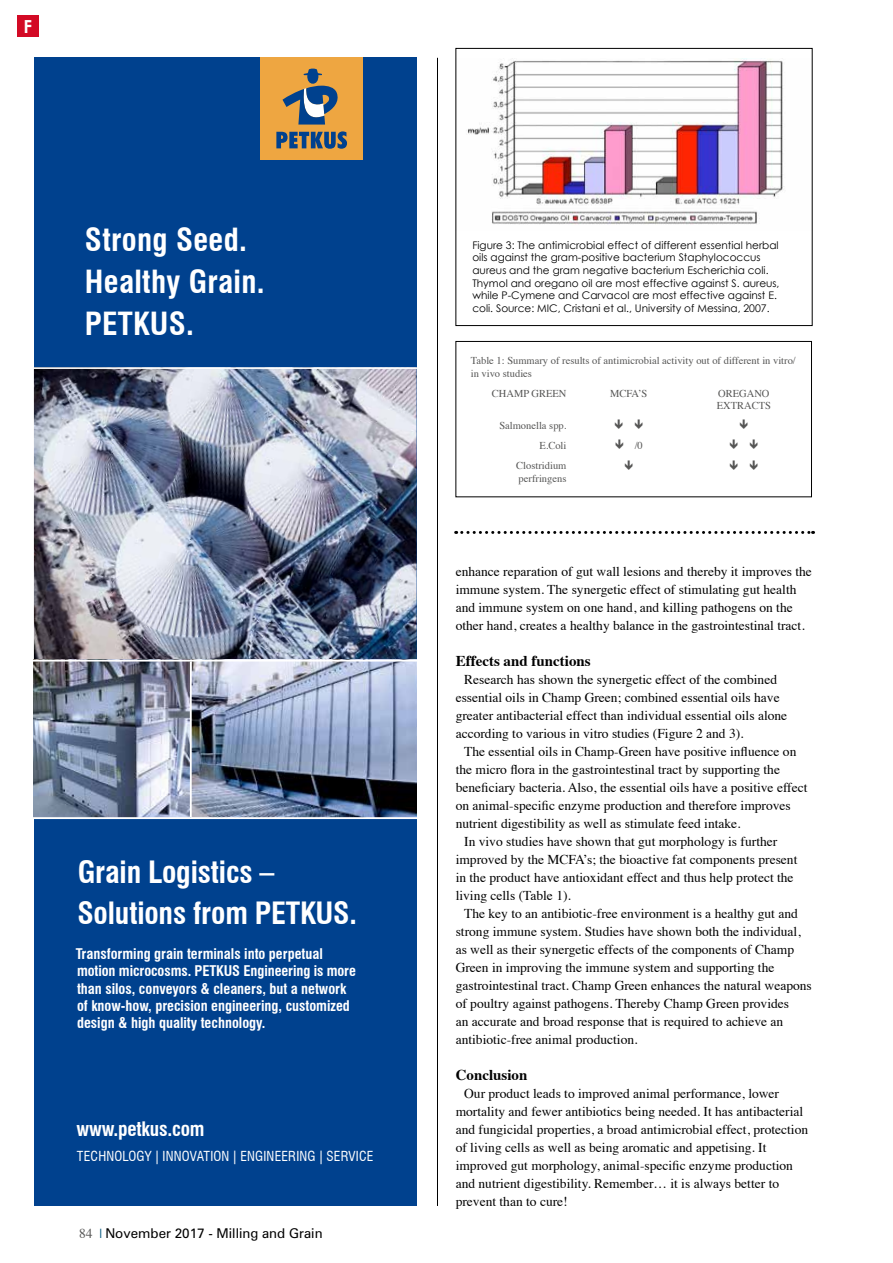
<style>
.page{position:relative;width:893px;height:1263px;background:#fff}
.page>*{position:absolute;margin:0;border:0;box-sizing:border-box;transform-origin:0 0}
.t1{font:700 condensed 31.2px/41.5px "Swiss 721 BT";letter-spacing:.01em;color:#fff}
.t2{font:700 condensed 30px/40.5px "Swiss 721 BT";letter-spacing:-.005em;color:#fff}
.t3{font:700 condensed 19.5px "Swiss 721 BT";letter-spacing:-.01em;color:#fff}
.t4{font:700 18px "Century Gothic";color:#fff}
.t5{font:700 15px "Times";color:#000}
.t6{font:700 condensed 14.4px/17.2px "Swiss 721 BT";color:#fff}
.t7{font:13.5px/18px "Times";color:#000}
.t8{font:condensed 13.5px "Swiss 721 BT";letter-spacing:.015em;color:#fff}
.t9{font:13.5px "Zurich BT";color:#000}
.t10{font:10.5px/12.6px "Century Gothic";color:#000}
.t11{font:10.5px/12.6px "Times";color:#565655}
.s1{font-family:"Times";color:#565655}
.s2{font-family:"Times";color:#00557e}
</style>
<div class="page">
<img style="left:466px;top:59px;width:318px;height:166px">
<div style="left:455px;top:48px;width:358px;height:278px;border:1px solid #000"></div>
<div style="left:455px;top:341px;width:357px;height:156px;border:1px solid #000"></div>
<div style="left:34px;top:58px;width:383px;height:1148px;background:#00418e"></div>
<div style="left:260px;top:58px;width:102px;height:102px;background:#eea641"></div>
<svg style="left:282px;top:68px;width:56px;height:57px"></svg>
<svg style="left:276px;top:131px;width:71px;height:18px"></svg>
<img style="left:34px;top:369px;width:383px;height:291px">
<img style="left:34px;top:661px;width:156px;height:156px">
<img style="left:192px;top:661px;width:225px;height:156px">
<hr style="left:34px;top:660px;width:383px;height:1px;background:#fff">
<hr style="left:190px;top:661px;width:2px;height:156px;background:#fff">
<hr style="left:34px;top:367px;width:383px;height:2px;background:#fff">
<hr style="left:34px;top:817px;width:383px;height:2px;background:#fff">
<hr style="left:437px;top:58px;width:1px;height:1148px;background:#000">
<svg style="left:456px;top:531px;width:358px;height:3px"></svg>
<div style="left:17px;top:16px;width:22px;height:21px;background:#d30a25"></div>
<h3 class="t4" style="left:24px;top:15px;width:10px">F</h3>
<h1 class="t1" style="left:85px;top:219px;width:181px">Strong Seed.<br>Healthy Grain.<br>PETKUS.</h1>
<h2 class="t2" style="left:77px;top:852px;width:281px">Grain Logistics –<br>Solutions from PETKUS.</h2>
<p class="t6" style="left:76px;top:945px;width:282px">Transforming grain terminals into perpetual motion microcosms. PETKUS Engineering is more than silos, conveyors &amp; cleaners, but a network of know-how, precision engineering, customized design &amp; high quality technology.</p>
<h3 class="t3" style="left:77px;top:1117px;width:129px">www.petkus.com</h3>
<p class="t8" style="left:77px;top:1148px;width:298px">TECHNOLOGY | INNOVATION | ENGINEERING | SERVICE</p>
<p class="t9" style="left:79px;top:1225px;width:245px"><span class="s1">84</span> <span class="s2">|</span> November 2017 - Milling and Grain</p>
<p class="t10" style="left:472px;top:239px;width:309px">Figure 3: The antimicrobial effect of different essential herbal oils against the gram-positive bacterium Staphylococcus aureus and the gram negative bacterium Escherichia coli.<br>Thymol and oregano oil are most effective against S. aureus, while P-Cymene and Carvacol are most effective against E. coli. Source: MIC, Cristani et al., University of Messina, 2007.</p>
<p class="t11" style="left:471px;top:353px;width:327px">Table 1: Summary of results of antimicrobial activity out of different in vitro/ in vivo studies</p>
<p class="t11" style="left:492px;top:386px;width:76px">CHAMP GREEN</p>
<p class="t11" style="left:610px;top:386px;width:39px">MCFA’S</p>
<p class="t11" style="left:717px;top:386px;width:56px">OREGANO<br>EXTRACTS</p>
<p class="t11" style="left:499px;top:415px;width:69px;line-height:20.1px;text-align:right">Salmonella spp.<br>E.Coli</p>
<p class="t11" style="left:635px;top:439px;width:10px">/0</p>
<p class="t11" style="left:516px;top:459px;width:52px">Clostridium perfringens</p>
<p class="t7" style="left:456px;top:561px;width:358px">enhance reparation of gut wall lesions and thereby it improves the immune system. The synergetic effect of stimulating gut health and immune system on one hand, and killing pathogens on the other hand, creates a healthy balance in the gastrointestinal tract.</p>
<p class="t5" style="left:456px;top:647px;width:136px">Effects and functions</p>
<p class="t7" style="left:456px;top:669px;width:333px;text-indent:9px">Research has shown the synergetic effect of the combined essential oils in Champ Green; combined essential oils have greater antibacterial effect than individual essential oils alone according to various in vitro studies (Figure 2 and 3).</p>
<p class="t7" style="left:464px;top:741px;width:334px">The essential oils in Champ-Green have positive influence on</p>
<p class="t7" style="left:456px;top:759px;width:326px">the micro flora in the gastrointestinal tract by supporting the</p>
<p class="t7" style="left:456px;top:777px;width:353px">beneficiary bacteria. Also, the essential oils have a positive effect</p>
<p class="t7" style="left:456px;top:795px;width:337px">on animal-specific enzyme production and therefore improves</p>
<p class="t7" style="left:456px;top:813px;width:286px">nutrient digestibility as well as stimulate feed intake.</p>
<p class="t7" style="left:464px;top:831px;width:315px">In vivo studies have shown that gut morphology is further</p>
<p class="t7" style="left:456px;top:849px;width:343px">improved by the MCFA’s; the bioactive fat components present</p>
<p class="t7" style="left:456px;top:867px;width:339px">in the product have antioxidant effect and thus help protect the</p>
<p class="t7" style="left:456px;top:885px;width:117px">living cells (Table 1).</p>
<p class="t7" style="left:464px;top:903px;width:335px">The key to an antibiotic-free environment is a healthy gut and</p>
<p class="t7" style="left:456px;top:921px;width:347px">strong immune system. Studies have shown both the individual,</p>
<p class="t7" style="left:456px;top:939px;width:340px">as well as their synergetic effects of the components of Champ</p>
<p class="t7" style="left:456px;top:957px;width:320px">Green in improving the immune system and supporting the</p>
<p class="t7" style="left:456px;top:975px;width:358px">gastrointestinal tract. Champ Green enhances the natural weapons</p>
<p class="t7" style="left:456px;top:993px;width:335px">of poultry against pathogens. Thereby Champ Green provides</p>
<p class="t7" style="left:456px;top:1011px;width:329px">an accurate and broad response that is required to achieve an</p>
<p class="t7" style="left:456px;top:1029px;width:183px">antibiotic-free animal production.</p>
<p class="t5" style="left:456px;top:1061px;width:73px">Conclusion</p>
<p class="t7" style="left:456px;top:1083px;width:354px;text-indent:9px">Our product leads to improved animal performance, lower mortality and fewer antibiotics being needed. It has antibacterial and fungicidal properties, a broad antimicrobial effect, protection of living cells as well as being aromatic and appetising. It improved gut morphology, animal-specific enzyme production and nutrient digestibility. Remember… it is always better to prevent than to cure!</p>
</div>
